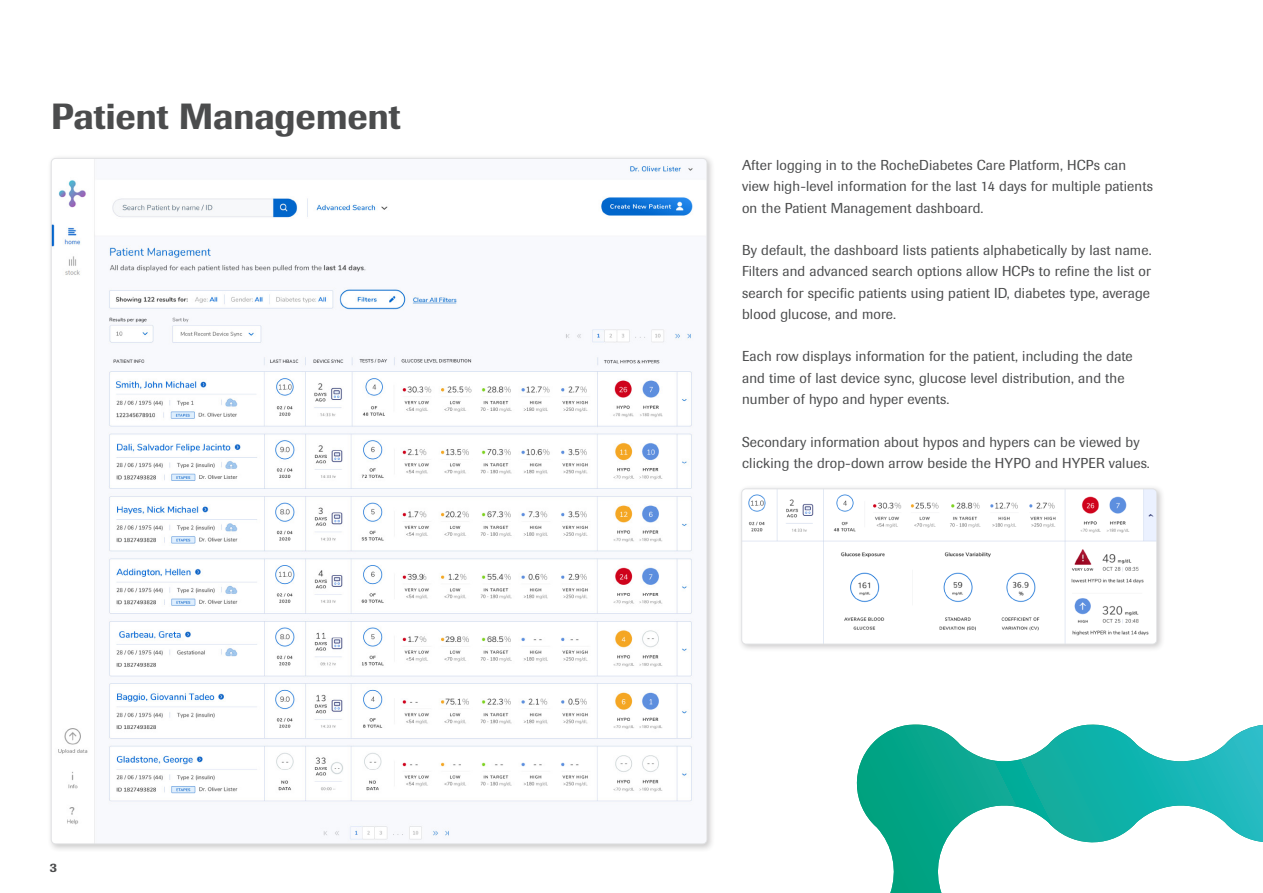
<style>
.page{position:relative;width:1263px;height:893px;background:#fff}
.page>*{position:absolute;margin:0;border:0;box-sizing:border-box;transform-origin:0 0}
.Article_Headline{font:500 36px "Imago Pro";color:#4b4c4d}
.Main_Copy{font:14.25px/21.3px "Imago Pro";letter-spacing:.01em;color:#4b4c4d}
.t1{font:500 12.75px "Imago Pro";color:#4b4c4d}
</style>
<div class="page">
<div style="left:47px;top:155px;width:668px;height:697px;background:#231f20;opacity:.24"></div>
<img style="left:51px;top:158px;width:656px;height:686px">
<div style="left:737px;top:485px;width:428px;height:168px;background:#231f20;opacity:.24"></div>
<img style="left:742px;top:489px;width:415px;height:155px">
<div style="left:741px;top:489px;width:416px;height:155px;border:1px solid #e1e2e4;border-radius:4px"></div>
<svg style="left:856px;top:725px;width:407px;height:168px"></svg>
<p class="Article_Headline" style="left:51px;top:93px;width:351px">Patient Management</p>
<p class="t1" style="left:50px;top:859px;width:9px">3</p>
<p class="Main_Copy" style="left:742px;top:154px;width:412px">After logging in to the RocheDiabetes Care Platform, HCPs can view high-level information for the last 14 days for multiple patients on the Patient Management dashboard.</p>
<p class="Main_Copy" style="left:742px;top:239px;width:411px;text-align:justify">By default, the dashboard lists patients alphabetically by last name.<br>Filters and advanced search options allow HCPs to refine the list or search for specific patients using patient ID, diabetes type, average blood glucose, and more.</p>
<p class="Main_Copy" style="left:742px;top:346px;width:392px">Each row displays information for the patient, including the date and time of last device sync, glucose level distribution, and the number of hypo and hyper events.</p>
<p class="Main_Copy" style="left:742px;top:431px;width:409px">Secondary information about hypos and hypers can be viewed by clicking the drop-down arrow beside the HYPO and HYPER values.</p>
</div>
